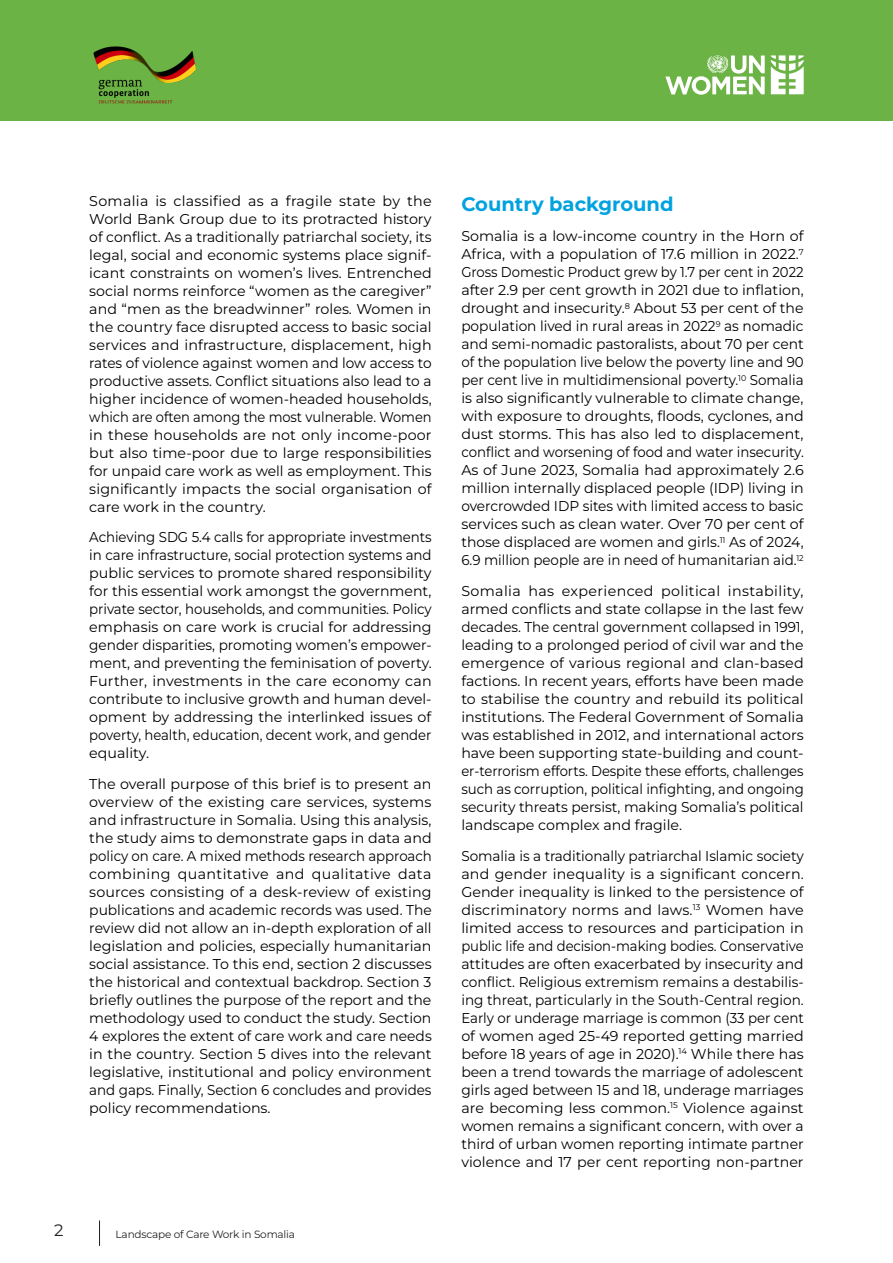
<style>
.page{position:relative;width:893px;height:1263px;background:#fff}
.page>*{position:absolute;margin:0;border:0;box-sizing:border-box;transform-origin:0 0}
.Normal1{font:700 19.5px "Montserrat";color:#00a2df}
.t1{font:16.5px "Montserrat";color:#231f20}
.Normal1-2{font:14.25px/18px "Montserrat";color:#000;text-align:justify}
.Normal1-3{font:14.25px/18px "Montserrat";color:#000;text-align:justify;scale:.95 1}
.Normal1-4{font:14.25px/18px "Montserrat";color:#000;text-align:justify;scale:.94 1}
.t2{font:10.5px "Montserrat";letter-spacing:-.02em;color:#231f20}
</style>
<div class="page">
<div style="left:0;top:0;width:893px;height:121px;background:#6bb345"></div>
<svg style="left:99px;top:1220px;width:1px;height:26px"></svg>
<svg style="left:665px;top:55px;width:100px;height:40px"></svg>
<svg style="left:771px;top:55px;width:33px;height:39px"></svg>
<img style="left:93px;top:46px;width:103px;height:57px">
<p class="Normal1-2" style="left:89px;top:191px;width:344px">Somalia is classified as a fragile state by the World Bank Group due to its protracted history of conflict. As a traditionally patriarchal society, its legal, social and economic systems place signif&shy;icant constraints on women’s lives. Entrenched social norms reinforce “women as the caregiver” and “men as the breadwinner” roles. Women in the country face disrupted access to basic social services and infrastructure, displacement, high rates of violence against women and low access to productive assets. Conflict situations also lead to a higher incidence of women-headed households, which are often among the most vulnerable. Women in these households are not only income-poor but also time-poor due to large responsibilities for unpaid care work as well as employment. This significantly impacts the social organisation of care work in the country.</p>
<p class="Normal1-4" style="left:89px;top:528px;width:366px">Achieving SDG 5.4 calls for appropriate investments in care infrastructure, social protection systems and public services to promote shared responsibility for this essential work amongst the government, private sector, households, and communities. Policy emphasis on care work is crucial for addressing gender disparities, promoting women’s empower&shy;ment, and preventing the feminisation of poverty.<br>Further, investments in the care economy can contribute to inclusive growth and human devel&shy;opment by addressing the interlinked issues of poverty, health, education, decent work, and gender equality.</p>
<p class="Normal1-2" style="left:89px;top:775px;width:344px">The overall purpose of this brief is to present an overview of the existing care services, systems and infrastructure in Somalia. Using this analysis, the study aims to demonstrate gaps in data and policy on care. A mixed methods research approach combining quantitative and qualitative data sources consisting of a desk-review of existing publications and academic records was used. The review did not allow an in-depth exploration of all legislation and policies, especially humanitarian social assistance. To this end, section 2 discusses the historical and contextual backdrop. Section 3 briefly outlines the purpose of the report and the methodology used to conduct the study. Section 4 explores the extent of care work and care needs in the country. Section 5 dives into the relevant legislative, institutional and policy environment and gaps. Finally, Section 6 concludes and provides policy recommendations.</p>
<p class="t1" style="left:54px;top:1219px;width:11px">2</p>
<p class="t2" style="left:116px;top:1227px;width:181px">Landscape of Care Work in Somalia</p>
<p class="Normal1" style="left:461px;top:191px;width:214px">Country background</p>
<p class="Normal1-2" style="left:461px;top:227px;width:344px">Somalia is a low-income country in the Horn of Africa, with a population of 17.6 million in 2022.<sup>7<br></sup>Gross Domestic Product grew by 1.7 per cent in 2022 after 2.9 per cent growth in 2021 due to inflation, drought and insecurity.<sup>8</sup> About 53 per cent of the population lived in rural areas in 2022<sup>9</sup> as nomadic and semi-nomadic pastoralists, about 70 per cent of the population live below the poverty line and 90 per cent live in multidimensional poverty.<sup>10</sup> Somalia is also significantly vulnerable to climate change, with exposure to droughts, floods, cyclones, and dust storms. This has also led to displacement, conflict and worsening of food and water insecurity.<br>As of June 2023, Somalia had approximately 2.6 million internally displaced people (IDP) living in overcrowded IDP sites with limited access to basic services such as clean water. Over 70 per cent of those displaced are women and girls.<sup>11</sup> As of 2024, 6.9 million people are in need of humanitarian aid.<sup>12</sup></p>
<p class="Normal1-2" style="left:461px;top:582px;width:344px">Somalia has experienced political instability, armed conflicts and state collapse in the last few decades. The central government collapsed in 1991, leading to a prolonged period of civil war and the emergence of various regional and clan-based factions. In recent years, efforts have been made to stabilise the country and rebuild its political institutions. The Federal Government of Somalia was established in 2012, and international actors have been supporting state-building and count&shy;er-terrorism efforts. Despite these efforts, challenges such as corruption, political infighting, and ongoing security threats persist, making Somalia’s political landscape complex and fragile.</p>
<p class="Normal1-3" style="left:461px;top:846px;width:362px">Somalia is a traditionally patriarchal Islamic society and gender inequality is a significant concern.<br>Gender inequality is linked to the persistence of discriminatory norms and laws.<sup>13</sup> Women have limited access to resources and participation in public life and decision-making bodies. Conservative attitudes are often exacerbated by insecurity and conflict. Religious extremism remains a destabilis&shy;ing threat, particularly in the South-Central region.<br>Early or underage marriage is common (33 per cent of women aged 25-49 reported getting married before 18 years of age in 2020).<sup>14</sup> While there has been a trend towards the marriage of adolescent girls aged between 15 and 18, underage marriages are becoming less common.<sup>15</sup> Violence against women remains a significant concern, with over a third of urban women reporting intimate partner violence and 17 per cent reporting non-partner</p>
</div>
